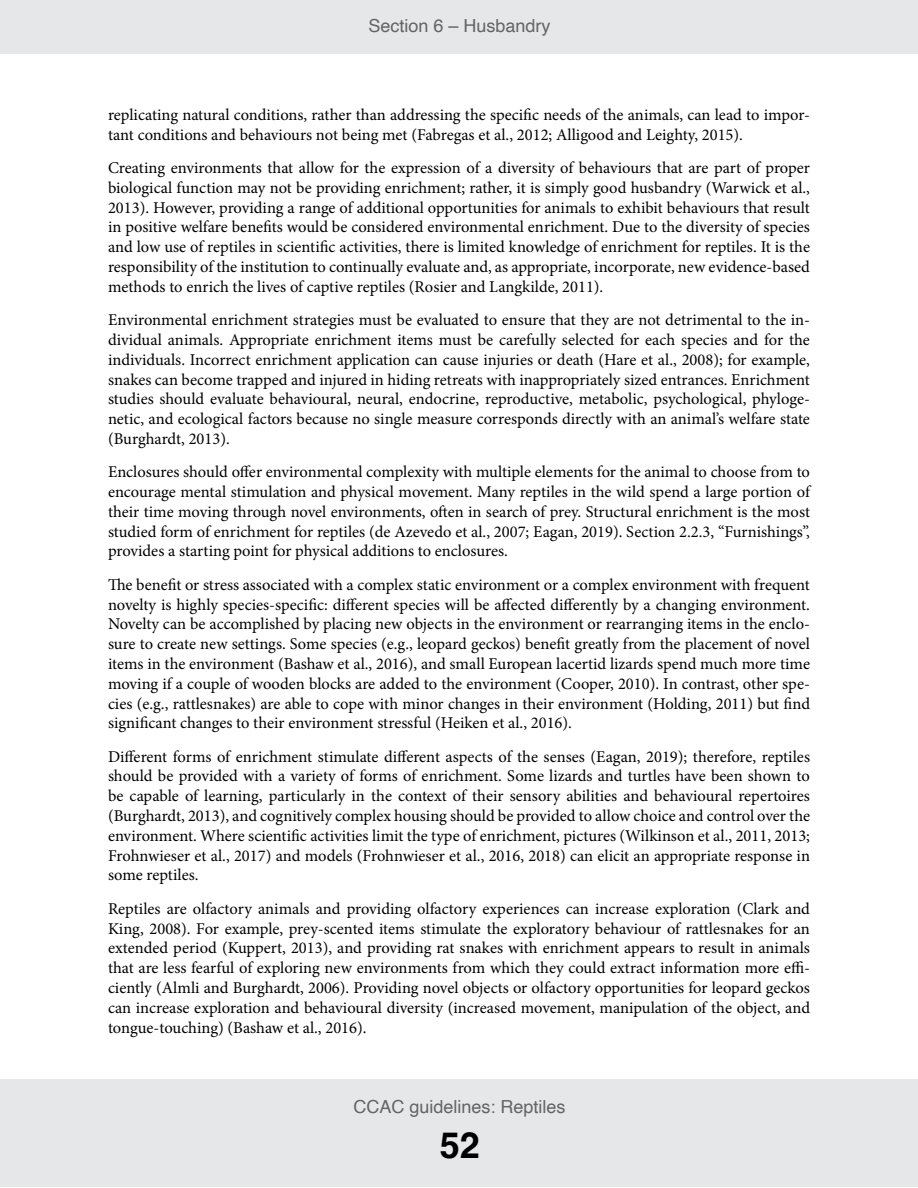
<style>
.page{position:relative;width:918px;height:1188px;background:#fff}
.page>*{position:absolute;margin:0;border:0;box-sizing:border-box;transform-origin:0 0}
.t1{font:700 36px "Helvetica";color:#000}
.t2{font:18px "Helvetica";color:#636466}
.Normal_text{font:16.5px/19.8px "Minion Pro";color:#000;text-align:justify}
</style>
<div class="page">
<div style="left:0;top:0;width:917px;height:54px;background:#e6e7e8"></div>
<div style="left:1px;top:1079px;width:917px;height:108px;background:#e6e7e8"></div>
<p class="t2" style="left:369px;top:12px;width:184px">Section 6 – Husbandry</p>
<p class="Normal_text" style="left:108px;top:105px;width:704px">replicating natural conditions, rather than addressing the specific needs of the animals, can lead to impor&shy;tant conditions and behaviours not being met (Fabregas et al., 2012; Alligood and Leighty, 2015).</p>
<p class="Normal_text" style="left:108px;top:158px;width:704px">Creating environments that allow for the expression of a diversity of behaviours that are part of proper biological function may not be providing enrichment; rather, it is simply good husbandry (Warwick et al., 2013). However, providing a range of additional opportunities for animals to exhibit behaviours that result in positive welfare benefits would be considered environmental enrichment. Due to the diversity of species and low use of reptiles in scientific activities, there is limited knowledge of enrichment for reptiles. It is the responsibility of the institution to continually evaluate and, as appropriate, incorporate, new evidence-based methods to enrich the lives of captive reptiles (Rosier and Langkilde, 2011).</p>
<p class="Normal_text" style="left:108px;top:310px;width:704px">Environmental enrichment strategies must be evaluated to ensure that they are not detrimental to the in&shy;dividual animals. Appropriate enrichment items must be carefully selected for each species and for the individuals. Incorrect enrichment application can cause injuries or death (Hare et al., 2008); for example, snakes can become trapped and injured in hiding retreats with inappropriately sized entrances. Enrichment studies should evaluate behavioural, neural, endocrine, reproductive, metabolic, psychological, phyloge&shy;netic, and ecological factors because no single measure corresponds directly with an animal’s welfare state (Burghardt, 2013).</p>
<p class="Normal_text" style="left:108px;top:462px;width:704px">Enclosures should offer environmental complexity with multiple elements for the animal to choose from to encourage mental stimulation and physical movement. Many reptiles in the wild spend a large portion of their time moving through novel environments, often in search of prey. Structural enrichment is the most studied form of enrichment for reptiles (de Azevedo et al., 2007; Eagan, 2019). Section 2.2.3, “Furnishings”, provides a starting point for physical additions to enclosures.</p>
<p class="Normal_text" style="left:108px;top:575px;width:704px">The benefit or stress associated with a complex static environment or a complex environment with frequent novelty is highly species-specific: different species will be affected differently by a changing environment.<br>Novelty can be accomplished by placing new objects in the environment or rearranging items in the enclo&shy;sure to create new settings. Some species (e.g., leopard geckos) benefit greatly from the placement of novel items in the environment (Bashaw et al., 2016), and small European lacertid lizards spend much more time moving if a couple of wooden blocks are added to the environment (Cooper, 2010). In contrast, other spe&shy;cies (e.g., rattlesnakes) are able to cope with minor changes in their environment (Holding, 2011) but find significant changes to their environment stressful (Heiken et al., 2016).</p>
<p class="Normal_text" style="left:108px;top:747px;width:704px">Different forms of enrichment stimulate different aspects of the senses (Eagan, 2019); therefore, reptiles should be provided with a variety of forms of enrichment. Some lizards and turtles have been shown to be capable of learning, particularly in the context of their sensory abilities and behavioural repertoires (Burghardt, 2013), and cognitively complex housing should be provided to allow choice and control over the environment. Where scientific activities limit the type of enrichment, pictures (Wilkinson et al., 2011, 2013; Frohnwieser et al., 2017) and models (Frohnwieser et al., 2016, 2018) can elicit an appropriate response in some reptiles.</p>
<p class="Normal_text" style="left:108px;top:899px;width:704px">Reptiles are olfactory animals and providing olfactory experiences can increase exploration (Clark and King, 2008). For example, prey-scented items stimulate the exploratory behaviour of rattlesnakes for an extended period (Kuppert, 2013), and providing rat snakes with enrichment appears to result in animals that are less fearful of exploring new environments from which they could extract information more effi&shy;ciently (Almli and Burghardt, 2006). Providing novel objects or olfactory opportunities for leopard geckos can increase exploration and behavioural diversity (increased movement, manipulation of the object, and tongue-touching) (Bashaw et al., 2016).</p>
<p class="t2" style="left:354px;top:1093px;width:214px">CCAC guidelines: Reptiles</p>
<h1 class="t1" style="left:440px;top:1124px;width:42px">52</h1>
</div>
